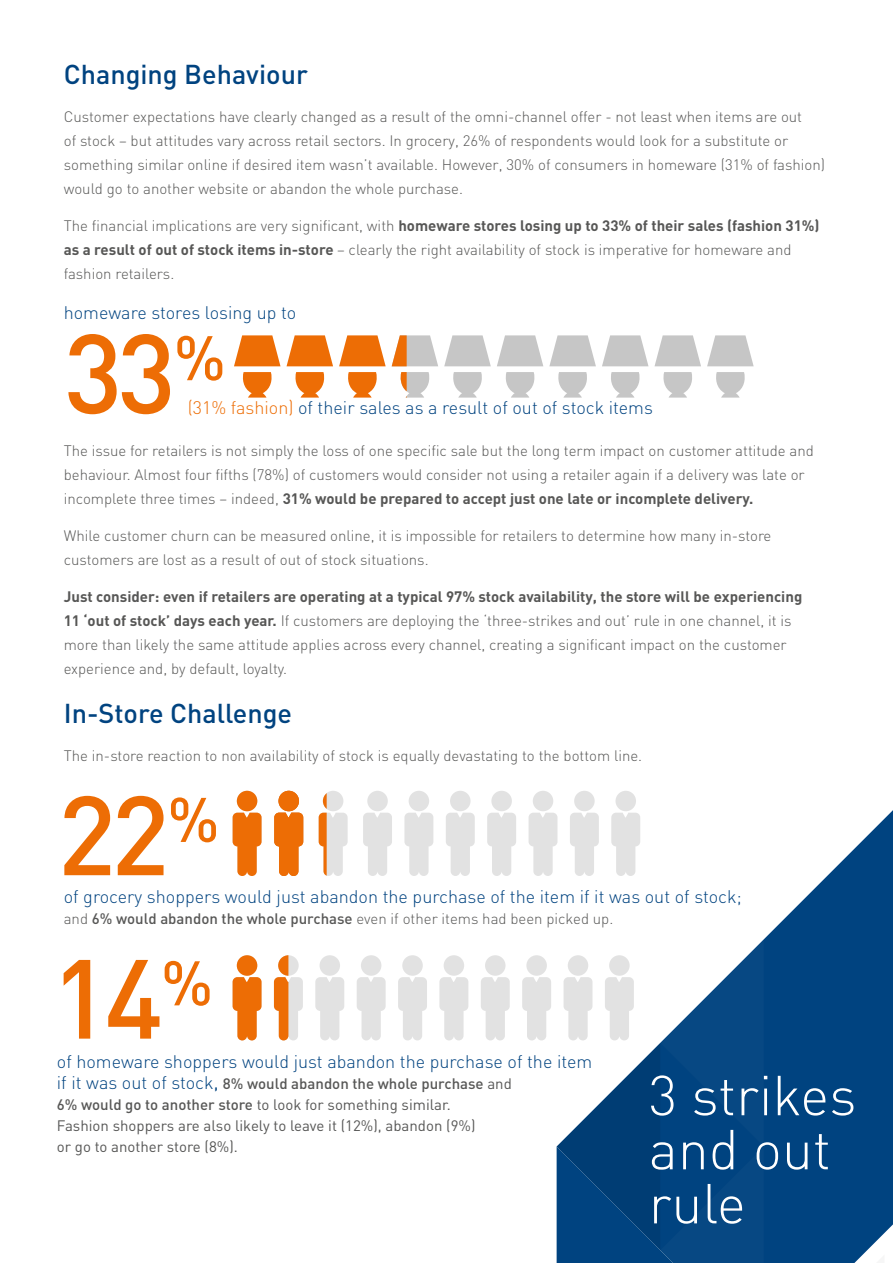
<style>
.page{position:relative;width:893px;height:1263px;background:#fff}
.page>*{position:absolute;margin:0;border:0;box-sizing:border-box;transform-origin:0 0}
.t1{font:500 110.55px/163.4px "DIN Pro";color:#ed6d05}
.t2{font:500 61.95px "DIN Pro";color:#ed6d05}
.t3{font:300 55.35px/54px "DIN";color:#fff}
.t4{font:500 27px "DIN Pro";color:#004380}
.t5{font:300 18px "DIN";color:#004380}
.t6{font:300 15px/24px "DIN";color:#575756}
.t7{font:15px/21px "DIN Pro";color:#575756}
.s1{font-weight:700}
.s2{color:#ed6d05}
.s3{font-family:"DIN Pro";font-weight:500}
.s4{font-family:"DIN";font-weight:300;font-size:18px;color:#004380}
.s5{font-size:18px;color:#004380}
.s6{font-weight:500}
</style>
<div class="page">
<div style="left:323px;top:791px;width:20px;height:20px;background:#e2e2e2;border-radius:50%"></div>
<svg style="left:557px;top:810px;width:336px;height:453px;fill:#004380"></svg>
<svg style="left:786px;top:1254px;width:98px;height:9px"></svg>
<svg style="left:319px;top:793px;width:29px;height:83px"></svg>
<div style="left:367px;top:791px;width:21px;height:20px;background:#e2e2e2;border-radius:50%"></div>
<svg style="left:363px;top:813px;width:29px;height:63px"></svg>
<div style="left:450px;top:791px;width:21px;height:20px;background:#e2e2e2;border-radius:50%"></div>
<svg style="left:446px;top:813px;width:29px;height:63px"></svg>
<div style="left:491px;top:791px;width:21px;height:20px;background:#e2e2e2;border-radius:50%"></div>
<svg style="left:487px;top:813px;width:29px;height:63px"></svg>
<div style="left:533px;top:791px;width:20px;height:20px;background:#e2e2e2;border-radius:50%"></div>
<svg style="left:529px;top:813px;width:28px;height:63px"></svg>
<div style="left:574px;top:791px;width:21px;height:20px;background:#e2e2e2;border-radius:50%"></div>
<svg style="left:570px;top:813px;width:29px;height:63px"></svg>
<div style="left:615px;top:791px;width:21px;height:20px;background:#e2e2e2;border-radius:50%"></div>
<svg style="left:611px;top:813px;width:29px;height:63px"></svg>
<div style="left:409px;top:791px;width:20px;height:20px;background:#e2e2e2;border-radius:50%"></div>
<svg style="left:404px;top:813px;width:29px;height:63px"></svg>
<div style="left:237px;top:791px;width:20px;height:20px;background:#ed6d05;border-radius:50%"></div>
<svg style="left:233px;top:813px;width:29px;height:63px"></svg>
<div style="left:278px;top:791px;width:21px;height:20px;background:#ed6d05;border-radius:50%"></div>
<svg style="left:274px;top:813px;width:29px;height:63px"></svg>
<div style="left:320px;top:955px;width:20px;height:21px;background:#e2e2e2;border-radius:50%"></div>
<svg style="left:315px;top:977px;width:29px;height:63px"></svg>
<div style="left:361px;top:955px;width:20px;height:21px;background:#e2e2e2;border-radius:50%"></div>
<svg style="left:357px;top:977px;width:29px;height:63px"></svg>
<div style="left:444px;top:955px;width:20px;height:21px;background:#e2e2e2;border-radius:50%"></div>
<svg style="left:439px;top:977px;width:29px;height:63px"></svg>
<div style="left:485px;top:955px;width:21px;height:21px;background:#e2e2e2;border-radius:50%"></div>
<svg style="left:481px;top:977px;width:29px;height:63px"></svg>
<div style="left:526px;top:955px;width:21px;height:21px;background:#e2e2e2;border-radius:50%"></div>
<svg style="left:522px;top:977px;width:29px;height:63px"></svg>
<svg style="left:557px;top:939px;width:207px;height:324px"></svg>
<div style="left:402px;top:955px;width:21px;height:21px;background:#e2e2e2;border-radius:50%"></div>
<svg style="left:398px;top:977px;width:29px;height:63px"></svg>
<div style="left:237px;top:955px;width:20px;height:21px;background:#ed6d05;border-radius:50%"></div>
<svg style="left:233px;top:977px;width:29px;height:63px"></svg>
<svg style="left:274px;top:955px;width:29px;height:85px"></svg>
<svg style="left:234px;top:335px;width:46px;height:31px"></svg>
<svg style="left:242px;top:372px;width:30px;height:26px"></svg>
<svg style="left:287px;top:335px;width:46px;height:31px"></svg>
<svg style="left:295px;top:372px;width:30px;height:26px"></svg>
<svg style="left:339px;top:335px;width:47px;height:31px"></svg>
<svg style="left:348px;top:372px;width:29px;height:26px"></svg>
<svg style="left:444px;top:335px;width:47px;height:31px"></svg>
<svg style="left:453px;top:372px;width:29px;height:26px"></svg>
<svg style="left:497px;top:335px;width:46px;height:31px"></svg>
<svg style="left:505px;top:372px;width:30px;height:26px"></svg>
<svg style="left:549px;top:335px;width:47px;height:31px"></svg>
<svg style="left:558px;top:372px;width:29px;height:26px"></svg>
<svg style="left:602px;top:335px;width:46px;height:31px"></svg>
<svg style="left:611px;top:372px;width:29px;height:26px"></svg>
<svg style="left:654px;top:335px;width:47px;height:31px"></svg>
<svg style="left:663px;top:372px;width:29px;height:26px"></svg>
<svg style="left:707px;top:335px;width:47px;height:31px"></svg>
<svg style="left:716px;top:372px;width:29px;height:26px"></svg>
<svg style="left:392px;top:335px;width:46px;height:63px"></svg>
<h3 class="t4" style="left:64px;top:56px;width:246px">Changing Behaviour</h3>
<p class="t6" style="left:64px;top:105px;width:763px">Customer expectations have clearly changed as a result of the omni-channel offer - not least when items are out<br>of stock – but attitudes vary across retail sectors. In grocery, 26% of respondents would look for a substitute or something similar online if desired item wasn’t available. However, 30% of consumers in homeware (31% of fashion) would go to another website or abandon the whole purchase.</p>
<p class="t6" style="left:64px;top:213px;width:757px">The financial implications are very significant, with <span class="s1">homeware stores losing up to 33% of their sales (fashion 31%) as a result of out of stock items in-store</span> – clearly the right availability of stock is imperative for homeware and fashion retailers.</p>
<p class="t5" style="left:64px;top:301px;width:234px">homeware stores losing up to</p>
<h1 class="t1" style="left:64px;top:287px;width:114px">33</h1>
<h2 class="t2" style="left:174px;top:316px;width:54px">%</h2>
<p class="t5" style="left:188px;top:397px;width:467px"><span class="s2">(31% fashion)</span> of their sales as a result of out of stock items</p>
<p class="t6" style="left:64px;top:439px;width:752px">The issue for retailers is not simply the loss of one specific sale but the long term impact on customer attitude and behaviour. Almost four fifths (78%) of customers would consider not using a retailer again if a delivery was late or incomplete three times – indeed, <span class="s1">31% would be prepared to accept just one late or incomplete delivery.</span></p>
<p class="t6" style="left:64px;top:523px;width:709px">While customer churn can be measured online, it is impossible for retailers to determine how many in-store customers are lost as a result of out of stock situations.</p>
<p class="t6" style="left:64px;top:584px;width:740px"><span class="s1">Just consider: even if retailers are operating at a typical 97% stock availability, the store will be experiencing 11 ‘out of stock’ days each year.</span> If customers are deploying the ‘three-strikes and out’ rule in one channel, it is more than likely the same attitude applies across every channel, creating a significant impact on the customer experience and, by default, loyalty.</p>
<h3 class="t4" style="left:64px;top:695px;width:230px">In-Store Challenge</h3>
<p class="t6" style="left:64px;top:743px;width:580px">The in-store reaction to non availability of stock is equally devastating to the bottom line.</p>
<h1 class="t1" style="left:51px;top:749px;width:170px">22<sup>%<br></sup>14<sup>%</sup></h1>
<p class="t5" style="left:64px;top:886px;width:679px">of grocery shoppers would just abandon the purchase of the item if it was out of stock;</p>
<p class="t6" style="left:64px;top:907px;width:551px">and <span class="s3">6% would abandon the whole purchase</span> even if other items had been picked up.</p>
<p class="t5" style="left:57px;top:1050px;width:537px">of homeware shoppers would just abandon the purchase of the item</p>
<p class="t7" style="left:57px;top:1072px;width:456px"><span class="s4">if it was out of stock</span><span class="s5">,</span> <span class="s6">8% would abandon the whole purchase</span> and <span class="s6">6% would go to another store</span> to look for something similar.<br>Fashion shoppers are also likely to leave it (12%), abandon (9%)<br>or go to another store (8%).</p>
<h3 class="t3" style="left:649px;top:1068px;width:209px">3 strikes and out rule</h3>
</div>
